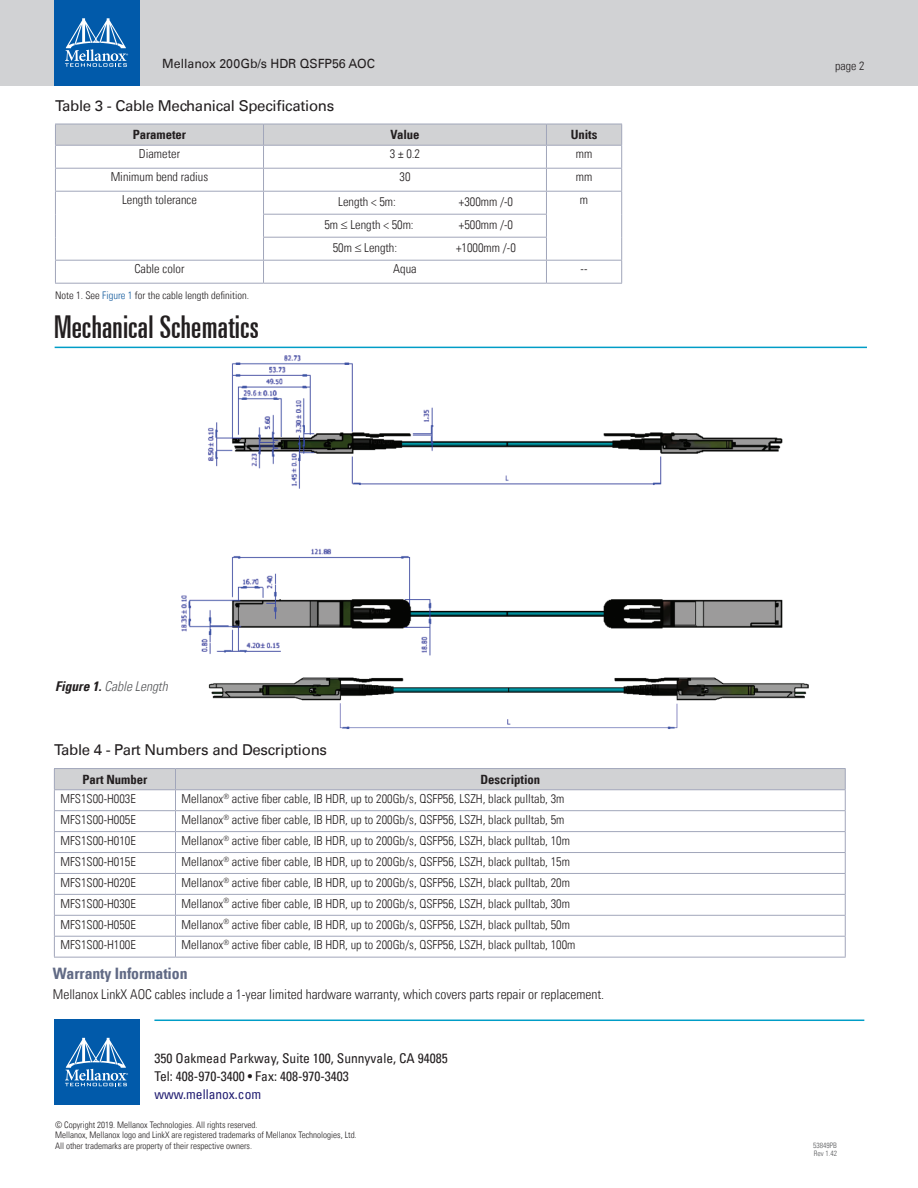
<style>
.page{position:relative;width:918px;height:1188px;background:#fff}
.page>*{position:absolute;margin:0;border:0;box-sizing:border-box;transform-origin:0 0}
.t1{font:ultra-condensed 31.5px "Univers LT";letter-spacing:.01em;color:#231f20}
.t2{font:700 condensed 15.75px "Univers LT";letter-spacing:-.005em;color:#616a85}
.t3{font:15px "Univers LT";letter-spacing:-.02em;color:#231f20}
.t4{font:300 condensed 13.5px "Univers LT";letter-spacing:-.005em;color:#231f20}
.t5{font:condensed 13.5px/18px "Univers LT";color:#231f20}
.t6{font:italic 300 condensed 13.5px "Univers LT";letter-spacing:-.005em;color:#57585a}
.t7{font:condensed 13.5px "Univers LT";color:#221e72}
.t8{font:700 condensed 12.75px "Univers LT";letter-spacing:-.005em;color:#231f20}
.t9{font:12.75px "Univers LT";letter-spacing:-.005em;color:#231f20}
.t10{font:300 condensed 12.3px "Univers LT";color:#231f20}
.t11{font:300 condensed 12px "Univers LT";color:#231f20}
.t12{font:300 condensed 10.5px "Univers LT";color:#231f20}
.t13{font:300 condensed 9px/10.5px "Univers LT";color:#231f20}
.t14{font:300 condensed 7.5px/7.5px "Univers LT";color:#57585a}
.s1{color:#175d9e}
.s2{font-weight:700;color:#231f20}
</style>
<div class="page">
<div style="left:0;top:0;width:918px;height:85px;background:#d1d2d4"></div>
<hr style="left:154px;top:1020px;width:710px;height:1px;background:#009dc7">
<div style="left:54px;top:0;width:85px;height:85px;background:#015aaa"></div>
<svg style="left:65px;top:18px;width:63px;height:49px"></svg>
<div style="left:54px;top:1020px;width:85px;height:85px;background:#015aaa"></div>
<svg style="left:65px;top:1038px;width:63px;height:48px"></svg>
<hr style="left:54px;top:768px;width:122px;height:1px;background:#a1a6ba">
<hr style="left:176px;top:768px;width:670px;height:1px;background:#a1a6ba">
<svg style="left:54px;top:769px;width:792px;height:188px"></svg>
<hr style="left:54px;top:957px;width:122px;height:1px;background:#a1a6ba">
<hr style="left:176px;top:957px;width:670px;height:1px;background:#a1a6ba">
<svg style="left:55px;top:124px;width:567px;height:159px"></svg>
<hr style="left:55px;top:283px;width:209px;height:1px;background:#a1a6ba">
<hr style="left:264px;top:283px;width:282px;height:1px;background:#a1a6ba">
<hr style="left:546px;top:283px;width:76px;height:1px;background:#a1a6ba">
<img style="left:181px;top:355px;width:602px;height:301px">
<hr style="left:55px;top:347px;width:812px;height:1px;background:#009dc7">
<img style="left:208px;top:677px;width:601px;height:52px">
<p class="t9" style="left:162px;top:56px;width:214px">Mellanox 200Gb/s HDR QSFP56 AOC</p>
<p class="t11" style="left:835px;top:59px;width:31px">page 2</p>
<p class="t3" style="left:55px;top:97px;width:281px">Table 3 - Cable Mechanical Specifications</p>
<p class="t8" style="left:133px;top:127px;width:55px">Parameter</p>
<p class="t8" style="left:390px;top:127px;width:31px">Value</p>
<p class="t8" style="left:571px;top:127px;width:28px">Units</p>
<p class="t10" style="left:139px;top:147px;width:43px">Diameter</p>
<p class="t10" style="left:390px;top:147px;width:32px">3 ± 0.2</p>
<p class="t10" style="left:576px;top:147px;width:18px">mm</p>
<p class="t10" style="left:111px;top:170px;width:99px">Minimum bend radius</p>
<p class="t10" style="left:400px;top:170px;width:12px">30</p>
<p class="t10" style="left:576px;top:170px;width:18px">mm</p>
<p class="t10" style="left:122px;top:193px;width:76px">Length tolerance</p>
<p class="t10" style="left:338px;top:195px;width:59px">Length &lt; 5m:</p>
<p class="t10" style="left:459px;top:195px;width:56px">+300mm /-0</p>
<p class="t10" style="left:580px;top:193px;width:10px">m</p>
<p class="t10" style="left:324px;top:218px;width:91px">5m ≤ Length &lt; 50m:</p>
<p class="t10" style="left:459px;top:218px;width:56px">+500mm /-0</p>
<p class="t10" style="left:333px;top:241px;width:66px">50m ≤ Length:</p>
<p class="t10" style="left:456px;top:241px;width:61px">+1000mm /-0</p>
<p class="t10" style="left:134px;top:262px;width:52px">Cable color</p>
<p class="t10" style="left:393px;top:262px;width:25px">Aqua</p>
<p class="t10" style="left:581px;top:262px;width:8px">--</p>
<p class="t12" style="left:55px;top:289px;width:196px">Note 1. See <span class="s1">Figure 1</span> for the cable length definition.</p>
<h1 class="t1" style="left:54px;top:309px;width:206px">Mechanical Schematics</h1>
<p class="t6" style="left:55px;top:678px;width:114px"><span class="s2">Figure 1.</span> Cable Length</p>
<p class="t3" style="left:54px;top:741px;width:275px">Table 4 - Part Numbers and Descriptions</p>
<p class="t8" style="left:83px;top:771px;width:66px">Part Number</p>
<p class="t8" style="left:481px;top:771px;width:61px">Description</p>
<p class="t10" style="left:60px;top:791px;width:77px">MFS1S00-H003E</p>
<p class="t10" style="left:182px;top:791px;width:385px">Mellanox<sup>®</sup> active fiber cable, IB HDR, up to 200Gb/s, QSFP56, LSZH, black pulltab, 3m</p>
<p class="t10" style="left:60px;top:812px;width:77px">MFS1S00-H005E</p>
<p class="t10" style="left:182px;top:812px;width:385px">Mellanox<sup>®</sup> active fiber cable, IB HDR, up to 200Gb/s, QSFP56, LSZH, black pulltab, 5m</p>
<p class="t10" style="left:60px;top:833px;width:77px">MFS1S00-H010E</p>
<p class="t10" style="left:182px;top:833px;width:390px">Mellanox<sup>®</sup> active fiber cable, IB HDR, up to 200Gb/s, QSFP56, LSZH, black pulltab, 10m</p>
<p class="t10" style="left:60px;top:854px;width:77px">MFS1S00-H015E</p>
<p class="t10" style="left:182px;top:854px;width:390px">Mellanox<sup>®</sup> active fiber cable, IB HDR, up to 200Gb/s, QSFP56, LSZH, black pulltab, 15m</p>
<p class="t10" style="left:60px;top:875px;width:77px">MFS1S00-H020E</p>
<p class="t10" style="left:182px;top:875px;width:390px">Mellanox<sup>®</sup> active fiber cable, IB HDR, up to 200Gb/s, QSFP56, LSZH, black pulltab, 20m</p>
<p class="t10" style="left:60px;top:896px;width:77px">MFS1S00-H030E</p>
<p class="t10" style="left:182px;top:896px;width:390px">Mellanox<sup>®</sup> active fiber cable, IB HDR, up to 200Gb/s, QSFP56, LSZH, black pulltab, 30m</p>
<p class="t10" style="left:60px;top:917px;width:77px">MFS1S00-H050E</p>
<p class="t10" style="left:182px;top:917px;width:390px">Mellanox<sup>®</sup> active fiber cable, IB HDR, up to 200Gb/s, QSFP56, LSZH, black pulltab, 50m</p>
<p class="t10" style="left:60px;top:938px;width:77px">MFS1S00-H100E</p>
<p class="t10" style="left:182px;top:938px;width:396px">Mellanox<sup>®</sup> active fiber cable, IB HDR, up to 200Gb/s, QSFP56, LSZH, black pulltab, 100m</p>
<p class="t2" style="left:53px;top:963px;width:136px">Warranty Information</p>
<p class="t4" style="left:53px;top:986px;width:553px">Mellanox LinkX AOC cables include a 1-year limited hardware warranty, which covers parts repair or replacement.</p>
<p class="t5" style="left:154px;top:1049px;width:295px">350 Oakmead Parkway, Suite 100, Sunnyvale, CA 94085<br>Tel: 408-970-3400 • Fax: 408-970-3403</p>
<p class="t7" style="left:154px;top:1085px;width:108px">www.mellanox.com</p>
<p class="t13" style="left:55px;top:1119px;width:303px">© Copyright 2019. Mellanox Technologies. All rights reserved.<br>Mellanox, Mellanox logo and LinkX are registered trademarks of Mellanox Technologies, Ltd.<br>All other trademarks are property of their respective owners.</p>
<p class="t14" style="left:813px;top:1142px;width:25px">53849PB<br>Rev 1.42</p>
</div>
